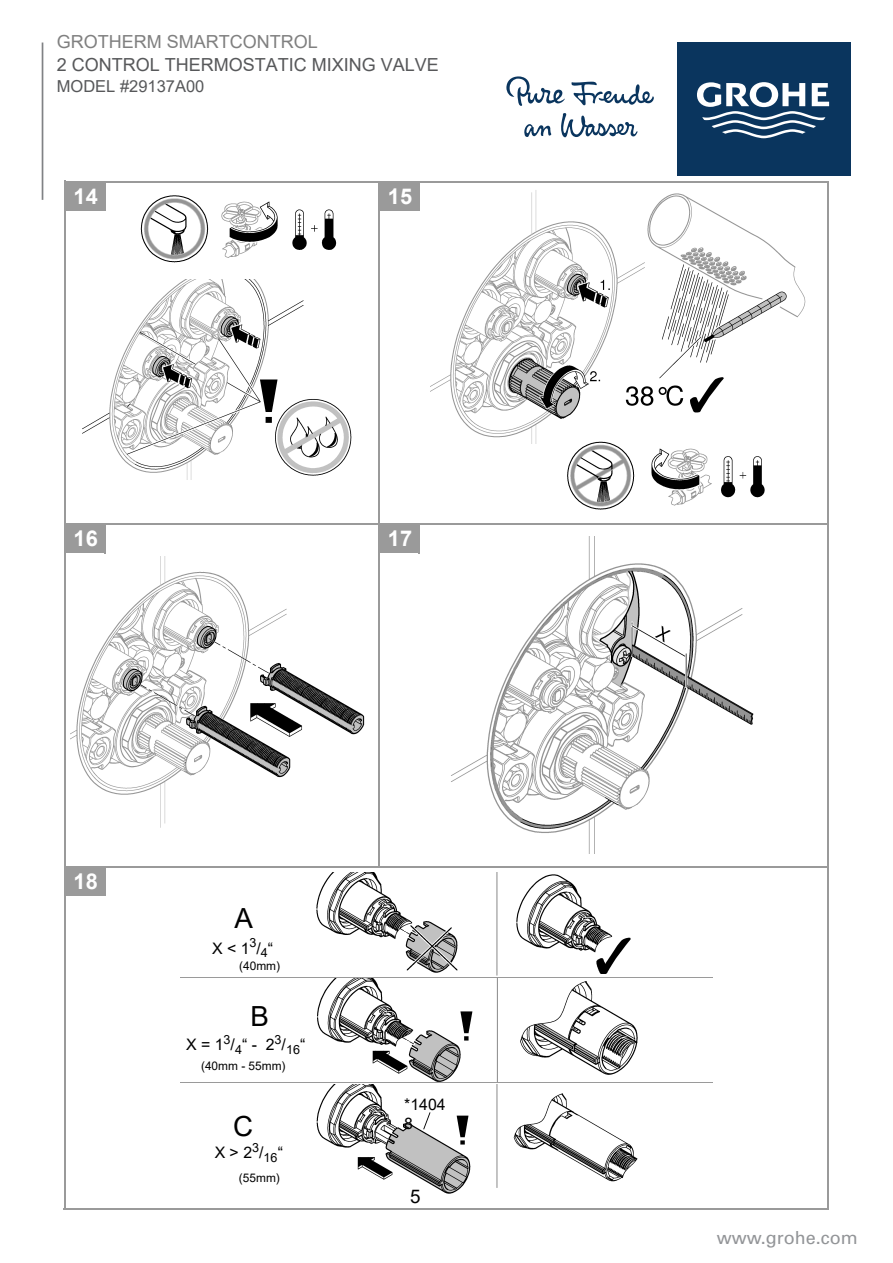
<style>
.page{position:relative;width:893px;height:1263px;background:#fff}
.page>*{position:absolute;margin:0;border:0;box-sizing:border-box;transform-origin:0 0}
.t1{font:27.75px "Arial";color:#000}
.t2{font:700 21.75px "Arial";color:#fff}
.t3{font:18.75px "Arial";color:#000}
.t4{font:18px/22.8px "Arial";color:#57585a}
.t5{font:18px "Univers";color:#939598}
.t6{font:16.5px "Arial";color:#57585a}
.t7{font:15.9px/19px "Arial";color:#000}
.t8{font:11.85px "Arial";color:#000}
.s1{color:#808080}
.s2{font-style:inherit}
</style>
<div class="page">
<div style="left:677px;top:43px;width:173px;height:133px;background:#0a355e"></div>
<svg style="left:697px;top:82px;width:132px;height:56px"></svg>
<svg style="left:506px;top:76px;width:148px;height:61px"></svg>
<hr style="left:42px;top:43px;width:1px;height:157px;background:#808285">
<hr style="left:65px;top:865px;width:763px;height:2px;background:#9a9a9a">
<hr style="left:378px;top:182px;width:2px;height:684px;background:#9a9a9a">
<div style="left:65px;top:866px;width:40px;height:28px;background:#9a9a9a"></div>
<hr style="left:104px;top:866px;width:2px;height:29px;background:#9a9a9a">
<hr style="left:65px;top:893px;width:40px;height:2px;background:#9a9a9a">
<div style="left:65px;top:182px;width:40px;height:28px;background:#9a9a9a"></div>
<hr style="left:104px;top:182px;width:2px;height:29px;background:#9a9a9a">
<hr style="left:65px;top:209px;width:40px;height:2px;background:#9a9a9a">
<div style="left:379px;top:182px;width:40px;height:28px;background:#9a9a9a"></div>
<hr style="left:418px;top:182px;width:2px;height:29px;background:#9a9a9a">
<hr style="left:378px;top:209px;width:41px;height:2px;background:#9a9a9a">
<hr style="left:65px;top:523px;width:763px;height:2px;background:#9a9a9a">
<div style="left:65px;top:524px;width:40px;height:28px;background:#9a9a9a"></div>
<hr style="left:104px;top:524px;width:2px;height:29px;background:#9a9a9a">
<hr style="left:65px;top:551px;width:40px;height:2px;background:#9a9a9a">
<div style="left:379px;top:524px;width:40px;height:28px;background:#9a9a9a"></div>
<hr style="left:418px;top:524px;width:2px;height:29px;background:#9a9a9a">
<hr style="left:378px;top:551px;width:41px;height:2px;background:#9a9a9a">
<hr style="left:65px;top:181px;width:764px;height:2px;background:#9a9a9a">
<hr style="left:827px;top:182px;width:2px;height:1028px;background:#9a9a9a">
<hr style="left:64px;top:1208px;width:764px;height:2px;background:#9a9a9a">
<hr style="left:64px;top:181px;width:2px;height:1028px;background:#9a9a9a">
<img style="left:140px;top:195px;width:197px;height:68px">
<img style="left:82px;top:279px;width:270px;height:201px">
<img style="left:431px;top:190px;width:375px;height:253px">
<img style="left:561px;top:436px;width:213px;height:74px">
<img style="left:71px;top:557px;width:294px;height:271px">
<img style="left:451px;top:537px;width:303px;height:316px">
<img style="left:316px;top:1085px;width:322px;height:109px">
<div style="left:400px;top:1085px;width:59px;height:29px;background:#fff"></div>
<div style="left:429px;top:1106px;width:11px;height:10px;background:#fff"></div>
<svg style="left:423px;top:1112px;width:7px;height:17px"></svg>
<img style="left:317px;top:978px;width:321px;height:103px">
<div style="left:405px;top:978px;width:59px;height:32px;background:#fff"></div>
<img style="left:316px;top:872px;width:315px;height:104px">
<div style="left:406px;top:874px;width:59px;height:35px;background:#fff"></div>
<hr style="left:180px;top:1082px;width:532px;height:1px;background:#9a9a9a">
<hr style="left:180px;top:977px;width:532px;height:1px;background:#9a9a9a">
<p class="t4" style="left:57px;top:30px;width:384px"><span class="s1">GROTHERM SMARTCONTROL<br></span>2 CONTROL THERMOSTATIC MIXING VALVE</p>
<p class="t6" style="left:57px;top:75px;width:149px">MODEL #29137<span class="s2">A00</span></p>
<p class="t2" style="left:74px;top:181px;width:26px">14</p>
<p class="t2" style="left:388px;top:181px;width:26px">15</p>
<p class="t2" style="left:74px;top:523px;width:26px">16</p>
<p class="t2" style="left:388px;top:523px;width:26px">17</p>
<p class="t2" style="left:74px;top:866px;width:26px">18</p>
<h1 class="t1" style="left:235px;top:899px;width:20px">A</h1>
<p class="t7" style="left:212px;top:938px;width:63px">X &lt; 1<sup>3</sup>/<sub>4</sub>“</p>
<p class="t8" style="left:239px;top:957px;width:42px">(40mm)</p>
<h1 class="t1" style="left:250px;top:997px;width:20px">B</h1>
<p class="t7" style="left:186px;top:1035px;width:121px">X = 1<sup>3</sup>/<sub>4</sub>“ - 2<sup>3</sup>/<sub>16</sub>“</p>
<p class="t8" style="left:201px;top:1058px;width:86px">(40mm - 55mm)</p>
<h1 class="t1" style="left:233px;top:1107px;width:22px">C</h1>
<p class="t7" style="left:215px;top:1143px;width:70px">X &gt; 2<sup>3</sup>/<sub>16</sub>“</p>
<p class="t8" style="left:239px;top:1170px;width:42px">(55mm)</p>
<p class="t7" style="left:404px;top:1094px;width:43px">*1404<br>8</p>
<p class="t3" style="left:410px;top:1183px;width:12px">5</p>
<p class="t5" style="left:717px;top:1226px;width:142px">www.grohe.com</p>
</div>
